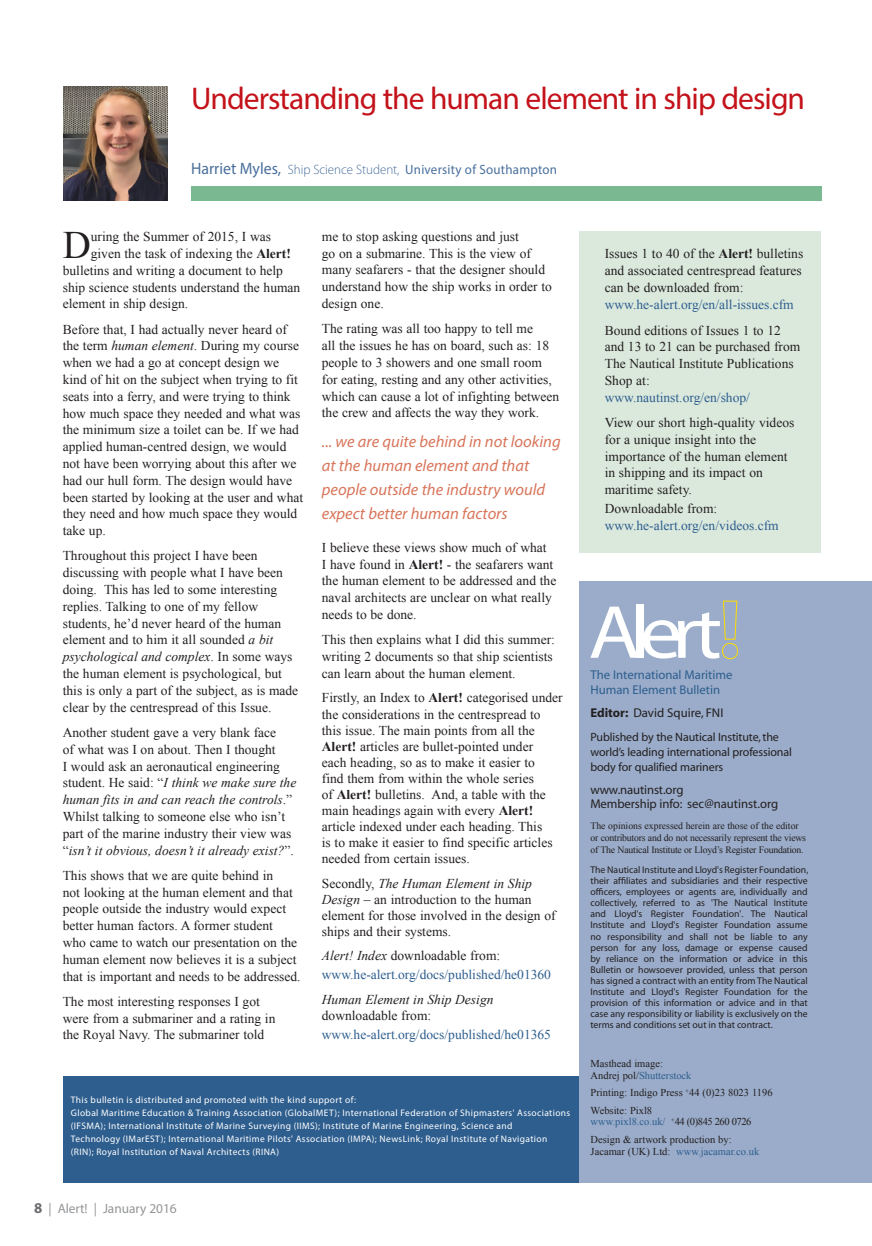
<style>
.page{position:relative;width:872px;height:1246px;background:#fff}
.page>*{position:absolute;margin:0;border:0;box-sizing:border-box;transform-origin:0 0}
.t1{font:38.85px "Times New Roman";color:#231f20}
.t2{font:31.5px "Myriad Pro";letter-spacing:-.03em;color:#c4121a}
.t3{font:italic 16.5px/24px "Myriad Pro";color:#d9755a}
.t4{font:13.5px/16.8px "Times New Roman";color:#231f20}
.t5{font:13.5px/19px "Times New Roman";color:#2e5e8e}
.t6{font:13.5px "Myriad Pro";letter-spacing:.02em;color:#496f9c;scale:.96 1}
.t7{font:italic 13.5px "Times New Roman";color:#231f20}
.t8{font:13.5px "Myriad Pro";letter-spacing:-.005em;color:#939598}
.t9{font:12.75px/13.5px "Myriad";letter-spacing:-.01em;color:#231f20}
.t10{font:12.75px/15px "Myriad";color:#2e5e8e}
.t11{font:12px/15px "Myriad";letter-spacing:-.01em;color:#231f20}
.t12{font:10.5px/17.5px "Times New Roman";color:#231f20}
.t13{font:10.5px "Times New Roman";color:#2e5e8e}
.t14{font:9.75px/11.1px "Myriad";color:#231f20;text-align:justify}
.t15{font:9.75px/12px "Times New Roman";letter-spacing:-.02em;color:#231f20}
.t16{font:9.45px/13px "Myriad Pro";letter-spacing:.04em;color:#fff}
.s1{font-size:16.5px}
.s2{font-weight:300}
.s3{font-weight:700}
.s4{font-style:italic}
.s5{font-style:italic;color:#231f20}
.s6{color:#231f20}
.s7{font-weight:700;font-size:15px;color:#6c6d70}
.s8{color:#2e5e8e}
</style>
<div class="page">
<div style="left:579px;top:232px;width:242px;height:321px;background:#dbe9dd"></div>
<div style="left:63px;top:1076px;width:536px;height:106px;background:#2e5e8e"></div>
<div style="left:579px;top:581px;width:293px;height:601px;background:#9aacc9"></div>
<svg style="left:590px;top:601px;width:148px;height:58px"></svg>
<img style="left:64px;top:86px;width:104px;height:114px">
<div style="left:191px;top:186px;width:631px;height:14px;background:#7ab892"></div>
<h2 class="t2" style="left:191px;top:79px;width:615px">Understanding the human element in ship design</h2>
<p class="t6" style="left:191px;top:161px;width:383px"><span class="s1">Harriet Myles,</span> <span class="s2">Ship Science Student,</span> University of Southampton</p>
<h1 class="t1" style="left:63px;top:219px;width:30px">D</h1>
<p class="t4" style="left:91px;top:228px;width:182px">uring the Summer of 2015, I was</p>
<p class="t4" style="left:91px;top:245px;width:201px">given the task of indexing the <span class="s3">Alert!</span></p>
<p class="t4" style="left:63px;top:262px;width:222px">bulletins and writing a document to help</p>
<p class="t4" style="left:63px;top:278px;width:239px">ship science students understand the human</p>
<p class="t4" style="left:63px;top:295px;width:127px">element in ship design.</p>
<p class="t4" style="left:63px;top:320px;width:242px">Before that, I had actually never heard of the term <span class="s4">human element</span>. During my course when we had a go at concept design we kind of hit on the subject when trying to fit seats into a ferry, and were trying to think how much space they needed and what was the minimum size a toilet can be. If we had applied human-centred design, we would not have been worrying about this after we had our hull form. The design would have been started by looking at the user and what they need and how much space they would take up.</p>
<p class="t4" style="left:63px;top:547px;width:237px">Throughout this project I have been discussing with people what I have been doing. This has led to some interesting replies. Talking to one of my fellow students, he’d never heard of the human element and to him it all sounded <span class="s4">a bit psychological and complex</span>. In some ways the human element is psychological, but this is only a part of the subject, as is made clear by the centrespread of this Issue.</p>
<p class="t4" style="left:63px;top:724px;width:235px">Another student gave a very blank face<br>of what was I on about. Then I thought<br>I would ask an aeronautical engineering student. He said: “<span class="s4">I think we make sure the human fits in and can reach the controls</span>.” Whilst talking to someone else who isn’t part of the marine industry their view was “<span class="s4">isn’t it obvious, doesn’t it already exist?</span>”.</p>
<p class="t4" style="left:63px;top:867px;width:239px">This shows that we are quite behind in<br>not looking at the human element and that people outside the industry would expect better human factors. A former student<br>who came to watch our presentation on the human element now believes it is a subject that is important and needs to be addressed.</p>
<p class="t4" style="left:63px;top:993px;width:214px">The most interesting responses I got were from a submariner and a rating in the Royal Navy. The submariner told</p>
<p class="t4" style="left:322px;top:228px;width:231px">me to stop asking questions and just<br>go on a submarine. This is the view of many seafarers - that the designer should understand how the ship works in order to design one.</p>
<p class="t4" style="left:322px;top:320px;width:239px">The rating was all too happy to tell me<br>all the issues he has on board, such as: 18 people to 3 showers and one small room for eating, resting and any other activities, which can cause a lot of infighting between the crew and affects the way they work.</p>
<p class="t3" style="left:322px;top:429px;width:240px">... we are quite behind in not looking at the human element and that people outside the industry would expect better human factors</p>
<p class="t4" style="left:322px;top:539px;width:236px">I believe these views show much of what<br>I have found in <span class="s3">Alert!</span> - the seafarers want the human element to be addressed and the naval architects are unclear on what really needs to be done.</p>
<p class="t4" style="left:322px;top:631px;width:234px">This then explains what I did this summer: writing 2 documents so that ship scientists can learn about the human element.</p>
<p class="t4" style="left:322px;top:690px;width:242px;line-height:16px">Firstly, an Index to <span class="s3">Alert!</span> categorised under the considerations in the centrespread to this issue. The main points from all the <span class="s3">Alert!</span> articles are bullet-pointed under<br>each heading, so as to make it easier to<br>find them from within the whole series<br>of <span class="s3">Alert!</span> bulletins. And, a table with the main headings again with every <span class="s3">Alert! </span>article indexed under each heading. This<br>is to make it easier to find specific articles needed from certain issues.</p>
<p class="t4" style="left:322px;top:875px;width:235px;line-height:16px">Secondly, <span class="s4">The Human Element in Ship Design</span> – an introduction to the human element for those involved in the design of ships and their systems.</p>
<p class="t5" style="left:322px;top:946px;width:231px"><span class="s5">Alert! Index</span> <span class="s6">downloadable from: </span>www.he-alert.org/docs/published/he01360</p>
<p class="t7" style="left:322px;top:990px;width:173px">Human Element in Ship Design</p>
<p class="t4" style="left:322px;top:1007px;width:111px">downloadable from:</p>
<p class="t5" style="left:322px;top:1025px;width:231px">www.he-alert.org/docs/published/he01365</p>
<p class="t16" style="left:71px;top:1093px;width:501px">This bulletin is distributed and promoted with the kind support of:<br>Global Maritime Education &amp; Training Association (GlobalMET); International Federation of Shipmasters' Associations (IFSMA); International Institute of Marine Surveying (IIMS); Institute of Marine Engineering, Science and<br>Technology (IMarEST); International Maritime Pilots' Association (IMPA); NewsLink; Royal Institute of Navigation (RIN); Royal Institution of Naval Architects (RINA)</p>
<p class="t8" style="left:34px;top:1200px;width:144px"><span class="s7">8</span> | Alert! | January 2016</p>
<p class="t4" style="left:605px;top:245px;width:200px;text-align:justify">Issues 1 to 40 of the <span class="s3">Alert!</span> bulletins and associated centrespread features can be downloaded from:</p>
<p class="t5" style="left:605px;top:295px;width:190px">www.he-alert.org/en/all-issues.cfm</p>
<p class="t4" style="left:605px;top:321px;width:197px">Bound editions of Issues 1 to 12 and 13 to 21 can be purchased from<br>The Nautical Institute Publications<br>Shop at:</p>
<p class="t5" style="left:605px;top:387px;width:147px">www.nautinst.org/en/shop/</p>
<p class="t4" style="left:605px;top:414px;width:191px">View our short high-quality videos for a unique insight into the importance of the human element in shipping and its impact on maritime safety.</p>
<p class="t4" style="left:605px;top:500px;width:114px">Downloadable from:</p>
<p class="t5" style="left:605px;top:516px;width:175px">www.he-alert.org/en/videos.cfm</p>
<p class="t10" style="left:590px;top:667px;width:143px">The International Maritime<br>Human Element Bulletin</p>
<p class="t9" style="left:590px;top:707px;width:134px"><span class="s3">Editor:</span> David Squire, FNI</p>
<p class="t11" style="left:590px;top:730px;width:203px">Published by the Nautical Institute, the world’s leading international professional body for qualified mariners</p>
<p class="t9" style="left:590px;top:784px;width:189px">www.nautinst.org<br>Membership info: sec@nautinst.org</p>
<p class="t15" style="left:590px;top:820px;width:217px">The opinions expressed herein are those of the editor or contributors and do not necessarily represent the views of The Nautical Institute or Lloyd’s Register Foundation.</p>
<p class="t14" style="left:590px;top:864px;width:219px">The Nautical Institute and Lloyd's Register Foundation, their affiliates and subsidiaries and their respective officers, employees or agents are, individually and collectively, referred to as 'The Nautical Institute and Lloyd's Register Foundation'. The Nautical Institute and Lloyd's Register Foundation assume no responsibility and shall not be liable to any person for any loss, damage or expense caused by reliance on the information or advice in this Bulletin or howsoever provided, unless that person has signed a contract with an entity from The Nautical Institute and Lloyd's Register Foundation for the provision of this information or advice and in that case any responsibility or liability is exclusively on the terms and conditions set out in that contract.</p>
<p class="t12" style="left:590px;top:1057px;width:102px;line-height:11.6px">Masthead image:<br>Andrej pol/<span class="s8">Shutterstock</span></p>
<p class="t12" style="left:590px;top:1083px;width:183px">Printing: Indigo Press <sup>+</sup>44 (0)23 8023 1196<br>Website: Pixl8</p>
<p class="t12" style="left:590px;top:1112px;width:162px"><span class="s8">www.pixl8.co.uk/</span> <sup>+</sup>44 (0)845 260 0726<br>Design &amp; artwork production by:</p>
<p class="t13" style="left:590px;top:1144px;width:170px"><span class="s6">Jacamar (UK) Ltd:</span> www.jacamar.co.uk</p>
</div>
